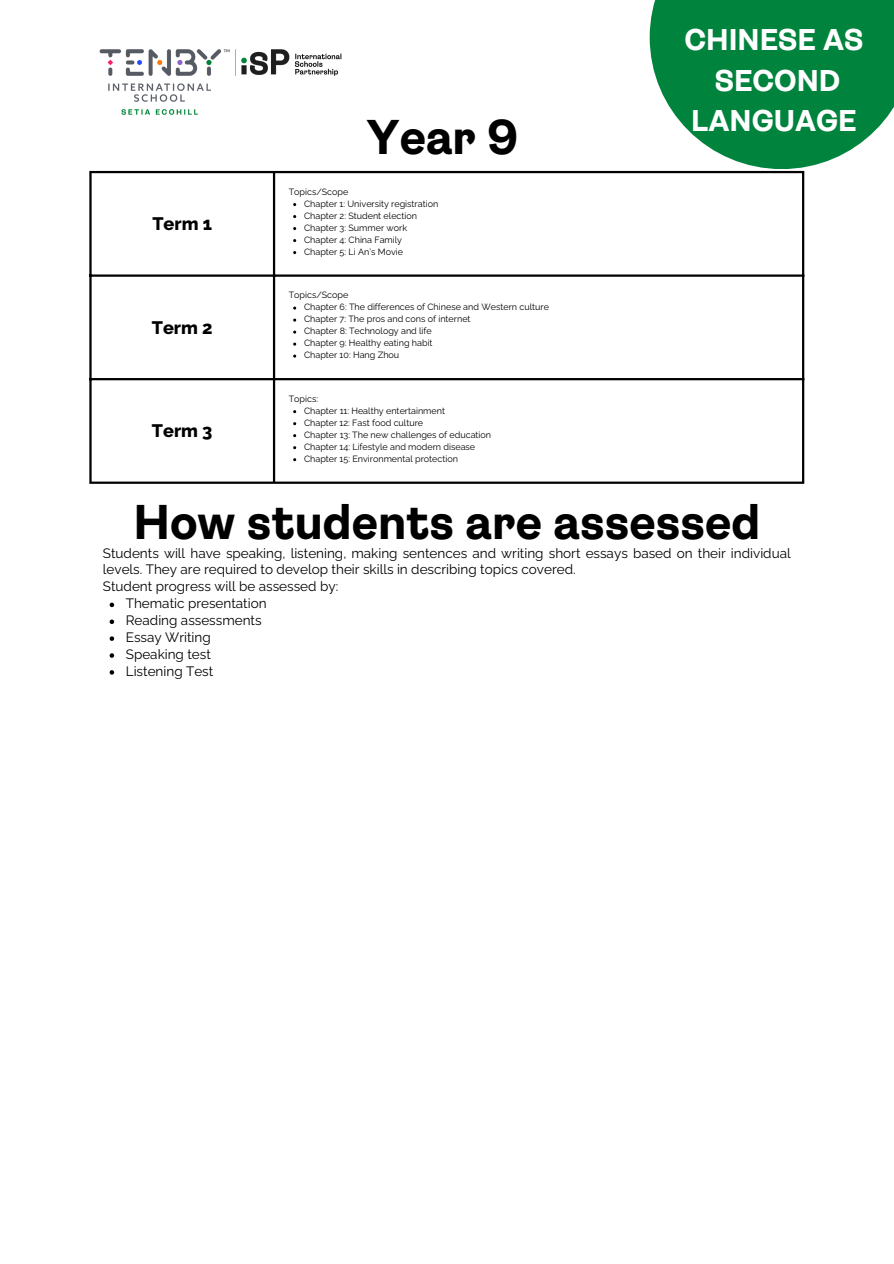
<style>
.page{position:relative;width:894px;height:1264px;background:#fff}
.page>*{position:absolute;margin:0;border:0;box-sizing:border-box;transform-origin:0 0}
.t1{font:700 48px "Fig Grotesk 0.3";color:#000}
.t2{font:700 29.55px "Fig Grotesk 0.3";color:#fff}
.t3{font:800 18px "Raleway";color:#000}
.t4{font:13.5px/16.8px "Raleway";color:#000}
.t5{font:9px "Raleway";color:#000}
</style>
<div class="page">
<img style="left:99px;top:49px;width:243px;height:66px">
<div style="left:649px;top:0;width:244px;height:169px;background:#00843d"></div>
<hr style="left:89px;top:173px;width:3px;height:308px;background:#000">
<hr style="left:273px;top:173px;width:2px;height:308px;background:#000">
<hr style="left:801px;top:173px;width:3px;height:308px;background:#000">
<hr style="left:89px;top:171px;width:715px;height:2px;background:#000">
<hr style="left:89px;top:274px;width:715px;height:3px;background:#000">
<hr style="left:89px;top:378px;width:715px;height:2px;background:#000">
<hr style="left:89px;top:481px;width:715px;height:3px;background:#000">
<svg style="left:110px;top:602px;width:4px;height:5px"></svg>
<svg style="left:110px;top:619px;width:4px;height:5px"></svg>
<svg style="left:110px;top:636px;width:4px;height:5px"></svg>
<svg style="left:110px;top:653px;width:4px;height:4px"></svg>
<svg style="left:110px;top:670px;width:4px;height:4px"></svg>
<h1 class="t3" style="left:152px;top:213px;width:61px">Term 1</h1>
<p class="t3" style="left:152px;top:317px;width:62px">Term 2</p>
<p class="t3" style="left:152px;top:420px;width:62px">Term 3</p>
<p class="t1" style="left:366px;top:119px;width:153px">Year 9</p>
<p class="t5" style="left:288px;top:186px;width:61px">Topics/Scope</p>
<p class="t5" style="left:304px;top:198px;width:136px">Chapter 1: University registration</p>
<p class="t5" style="left:304px;top:210px;width:115px">Chapter 2: Student election</p>
<p class="t5" style="left:304px;top:222px;width:105px">Chapter 3: Summer work</p>
<p class="t5" style="left:304px;top:234px;width:100px">Chapter 4: China Family</p>
<p class="t5" style="left:304px;top:246px;width:100px">Chapter 5: Li An’s Movie</p>
<p class="t5" style="left:288px;top:290px;width:61px">Topics/Scope</p>
<p class="t5" style="left:304px;top:302px;width:246px">Chapter 6: The differences of Chinese and Western culture</p>
<p class="t5" style="left:304px;top:314px;width:168px">Chapter 7: The pros and cons of internet</p>
<p class="t5" style="left:304px;top:326px;width:129px">Chapter 8: Technology and life</p>
<p class="t5" style="left:304px;top:338px;width:130px">Chapter 9: Healthy eating habit</p>
<p class="t5" style="left:304px;top:350px;width:97px">Chapter 10: Hang Zhou</p>
<p class="t5" style="left:288px;top:393px;width:31px">Topics:</p>
<p class="t5" style="left:304px;top:405px;width:142px">Chapter 11: Healthy entertainment</p>
<p class="t5" style="left:304px;top:417px;width:121px">Chapter 12: Fast food culture</p>
<p class="t5" style="left:304px;top:429px;width:189px">Chapter 13: The new challenges of education</p>
<p class="t5" style="left:304px;top:441px;width:173px">Chapter 14: Lifestyle and modern disease</p>
<p class="t5" style="left:304px;top:453px;width:155px">Chapter 15: Environmental protection</p>
<p class="t2" style="left:684px;top:29px;width:180px">CHINESE AS</p>
<p class="t2" style="left:714px;top:69px;width:127px">SECOND</p>
<p class="t2" style="left:691px;top:110px;width:167px">LANGUAGE</p>
<p class="t1" style="left:133px;top:504px;width:628px">How students are assessed</p>
<p class="t4" style="left:103px;top:544px;width:689px">Students will have speaking, listening, making sentences and writing short essays based on their individual levels. They are required to develop their skills in describing topics covered.</p>
<p class="t4" style="left:103px;top:578px;width:237px">Student progress will be assessed by:</p>
<p class="t4" style="left:126px;top:595px;width:142px">Thematic presentation</p>
<h1 class="t4" style="left:126px;top:612px;width:137px">Reading assessments</h1>
<p class="t4" style="left:126px;top:629px;width:86px">Essay Writing</p>
<p class="t4" style="left:126px;top:645px;width:87px">Speaking test</p>
<p class="t4" style="left:126px;top:662px;width:89px">Listening Test</p>
</div>
